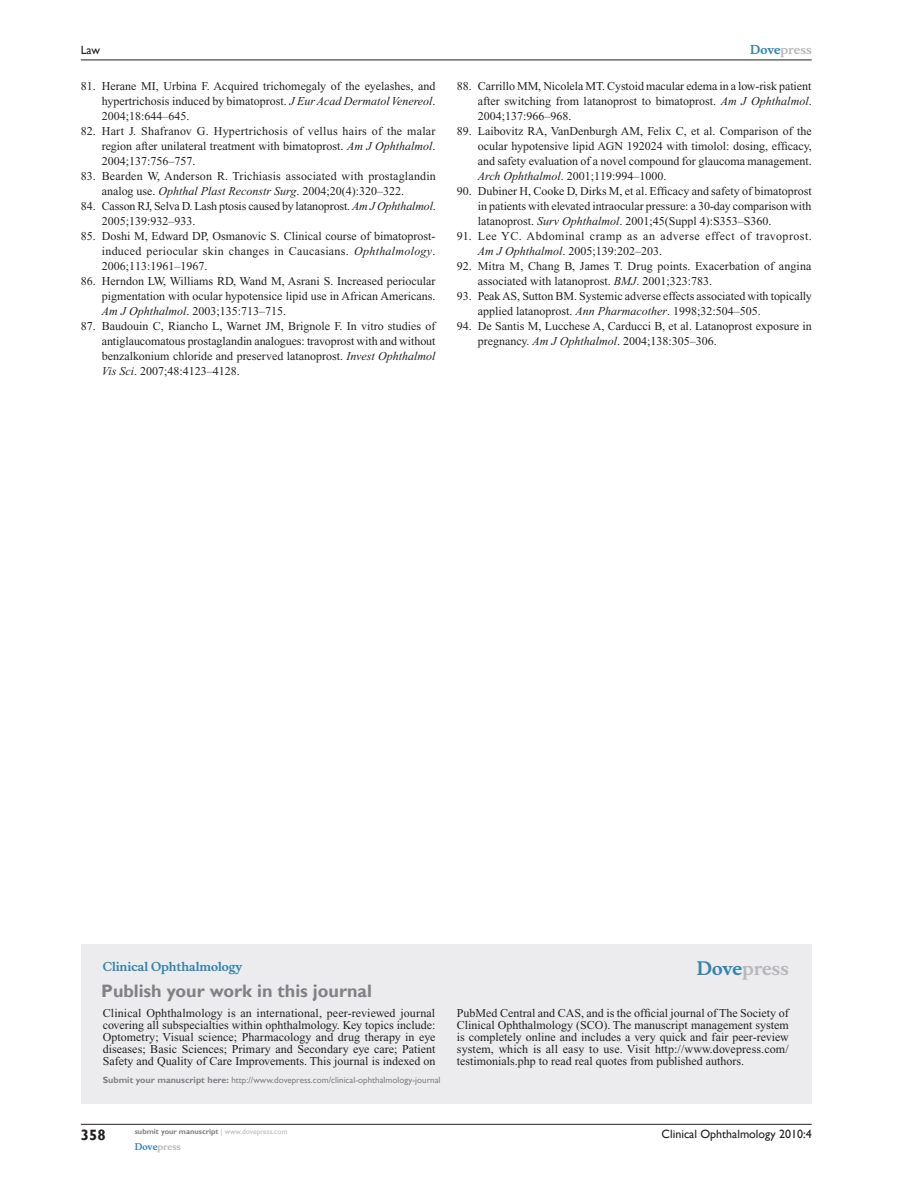
<style>
.page{position:relative;width:918px;height:1188px;background:#fff}
.page>*{position:absolute;margin:0;border:0;box-sizing:border-box;transform-origin:0 0}
.t1{font:700 18px "Gill Sans";color:#808285}
.t2{font:700 18px "Musee";color:#b8b9bc}
.t3{font:700 15px "Gill Sans";color:#231f20}
.t4{font:12px/15px "Times New Roman";color:#231f20;text-align:justify}
.t5{font:12px/15px "Times New Roman";letter-spacing:.04em;color:#231f20}
.t6{font:12px "Gill Sans";color:#231f20}
.t7{font:700 12px "Musee";color:#3485ae}
.t8{font:700 12px "Musee";color:#b8b9bc}
.t9{font:9px "Gill Sans";color:#808285}
.t10{font:700 9px "Musee";color:#b8b9bc}
.t11{font:700 7.5px "Gill Sans";color:#808285}
.s1{font-style:italic}
.s2{color:#3485ae}
.s3{font-weight:700}
.s4{font-weight:400;color:#b8b9bc}
</style>
<div class="page">
<div style="left:81px;top:944px;width:731px;height:159px;background:#ececee"></div>
<hr style="left:81px;top:1124px;width:731px;height:1px;background:#231f20">
<hr style="left:81px;top:60px;width:731px;height:1px;background:#231f20">
<p class="t6" style="left:81px;top:43px;width:21px">Law</p>
<p class="t4" style="left:102px;top:79px;width:335px;text-indent:-21px">81. Herane MI, Urbina F. Acquired trichomegaly of the eyelashes, and hypertrichosis induced by bimatoprost. <span class="s1">J Eur Acad Dermatol Venereol</span>.<br>2004;18:644–645.</p>
<p class="t4" style="left:102px;top:124px;width:335px;text-indent:-21px">82. Hart J. Shafranov G. Hypertrichosis of vellus hairs of the malar region after unilateral treatment with bimatoprost. <span class="s1">Am J Ophthalmol</span>.<br>2004;137:756–757.</p>
<p class="t4" style="left:102px;top:169px;width:336px;text-indent:-21px">83. Bearden W, Anderson R. Trichiasis associated with prostaglandin analog use. <span class="s1">Ophthal Plast Reconstr Surg</span>. 2004;20(4):320–322.</p>
<p class="t4" style="left:102px;top:199px;width:336px;text-indent:-21px">84. Casson RJ, Selva D. Lash ptosis caused by latanoprost. <span class="s1">Am J Ophthalmol</span>.<br>2005;139:932–933.</p>
<p class="t4" style="left:102px;top:229px;width:335px;text-indent:-21px">85. Doshi M, Edward DP, Osmanovic S. Clinical course of bimatoprost&shy;induced periocular skin changes in Caucasians. <span class="s1">Ophthalmology</span>.<br>2006;113:1961–1967.</p>
<p class="t4" style="left:102px;top:274px;width:335px;text-indent:-21px">86. Herndon LW, Williams RD, Wand M, Asrani S. Increased periocular pigmentation with ocular hypotensice lipid use in African Americans.<br><span class="s1">Am J Ophthalmol</span>. 2003;135:713–715.</p>
<p class="t4" style="left:102px;top:319px;width:335px;text-indent:-21px">87. Baudouin C, Riancho L, Warnet JM, Brignole F. In vitro studies of antiglaucomatous prostaglandin analogues: travoprost with and without benzalkonium chloride and preserved latanoprost. <span class="s1">Invest Ophthalmol Vis Sci</span>. 2007;48:4123–4128.</p>
<p class="t8" style="left:750px;top:43px;width:63px"><span class="s2">Dove</span>press</p>
<p class="t4" style="left:478px;top:79px;width:335px;text-indent:-21px">88. Carrillo MM, Nicolela MT. Cystoid macular edema in a low-risk patient after switching from latanoprost to bimatoprost. <span class="s1">Am J Ophthalmol</span>.<br>2004;137:966–968.</p>
<p class="t4" style="left:478px;top:124px;width:335px;text-indent:-21px">89. Laibovitz RA, VanDenburgh AM, Felix C, et al. Comparison of the ocular hypotensive lipid AGN 192024 with timolol: dosing, efficacy, and safety evaluation of a novel compound for glaucoma management.<br><span class="s1">Arch Ophthalmol</span>. 2001;119:994–1000.</p>
<p class="t4" style="left:478px;top:184px;width:335px;text-indent:-21px">90. Dubiner H, Cooke D, Dirks M, et al. Efficacy and safety of bimatoprost in patients with elevated intraocular pressure: a 30-day comparison with latanoprost. <span class="s1">Surv Ophthalmol</span>. 2001;45(Suppl 4):S353–S360.</p>
<p class="t5" style="left:478px;top:229px;width:336px;text-indent:-21px">91. Lee YC. Abdominal cramp as an adverse effect of travoprost.<br><span class="s1">Am J Ophthalmol</span>. 2005;139:202–203.</p>
<p class="t4" style="left:478px;top:259px;width:335px;text-indent:-21px">92. Mitra M, Chang B, James T. Drug points. Exacerbation of angina associated with latanoprost. <span class="s1">BMJ</span>. 2001;323:783.</p>
<p class="t4" style="left:478px;top:289px;width:336px;text-indent:-21px">93. Peak AS, Sutton BM. Systemic adverse effects associated with topically applied latanoprost. <span class="s1">Ann Pharmacother</span>. 1998;32:504–505.</p>
<p class="t4" style="left:478px;top:319px;width:335px;text-indent:-21px">94. De Santis M, Lucchese A, Carducci B, et al. Latanoprost exposure in pregnancy. <span class="s1">Am J Ophthalmol</span>. 2004;138:305–306.</p>
<p class="t7" style="left:103px;top:959px;width:141px">Clinical Ophthalmology</p>
<h1 class="t1" style="left:101px;top:980px;width:272px">Publish your work in this journal</h1>
<h1 class="t2" style="left:697px;top:958px;width:94px"><span class="s2">Dove</span>press</h1>
<p class="t4" style="left:103px;top:1007px;width:334px;line-height:12px">Clinical Ophthalmology is an international, peer-reviewed journal covering all subspecialties within ophthalmology. Key topics include:<br>Optometry; Visual science; Pharmacology and drug therapy in eye diseases; Basic Sciences; Primary and Secondary eye care; Patient Safety and Quality of Care Improvements. This journal is indexed on</p>
<p class="t4" style="left:457px;top:1007px;width:333px;line-height:12px">PubMed Central and CAS, and is the official journal of The Society of Clinical Ophthalmology (SCO). The manuscript management system is completely online and includes a very quick and fair peer-review system, which is all easy to use. Visit http://www.dovepress.com/ testimonials.php to read real quotes from published authors.</p>
<p class="t9" style="left:103px;top:1075px;width:339px"><span class="s3">Submit your manuscript here:</span> http://www.dovepress.com/clinical-ophthalmology-journal</p>
<p class="t3" style="left:81px;top:1126px;width:26px">358</p>
<p class="t11" style="left:135px;top:1127px;width:154px">submit your manuscript <span class="s4">| www.dovepress.com</span></p>
<p class="t10" style="left:135px;top:1141px;width:48px"><span class="s2">Dove</span>press</p>
<p class="t6" style="left:662px;top:1127px;width:152px">Clinical Ophthalmology 2010:4</p>
</div>
